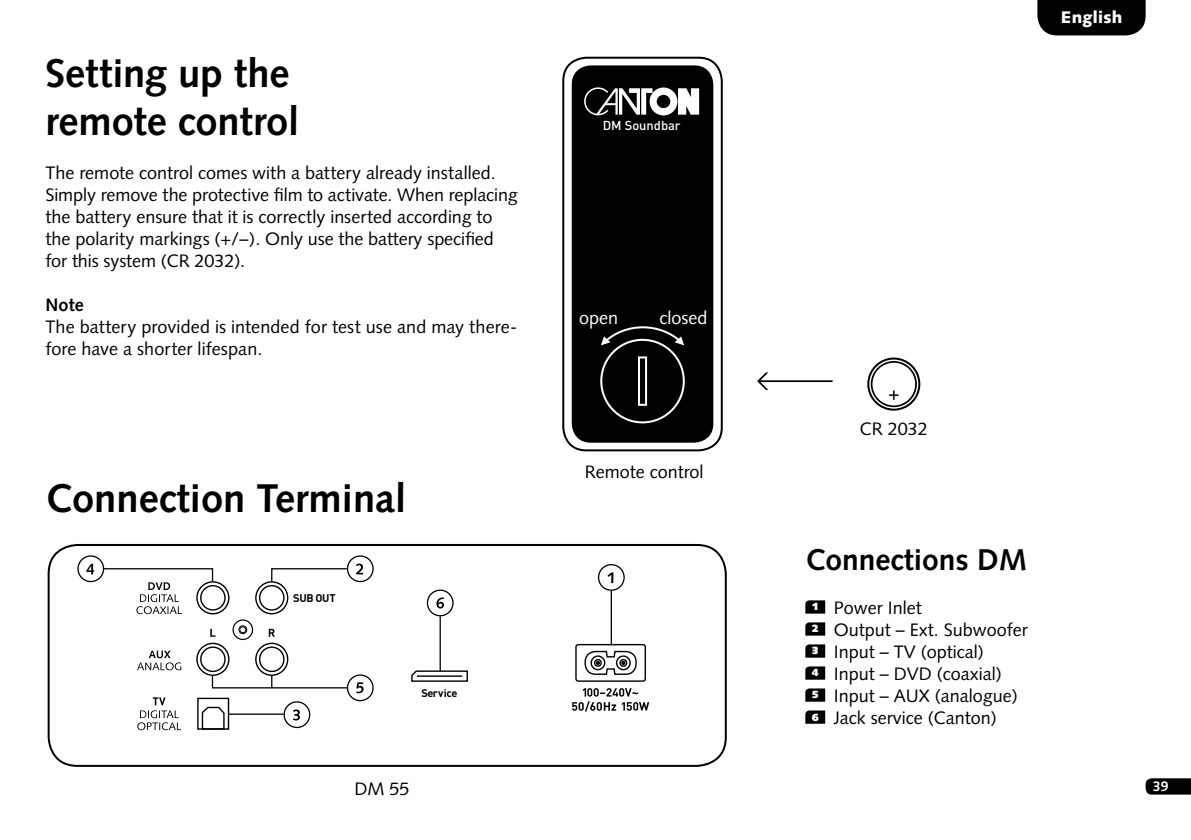
<style>
.page{position:relative;width:1191px;height:840px;background:#fff}
.page>*{position:absolute;margin:0;border:0;box-sizing:border-box;transform-origin:0 0}
.t1{font:700 40px/48px "Syntax";color:#000}
.t2{font:700 30px "Syntax";color:#000}
.t3{font:18px/22px "Syntax";color:#000}
.t4{font:18px "Syntax";color:#fff}
.t5{font:700 18px "Syntax";color:#000}
.t6{font:900 16.8px "Syntax";letter-spacing:.025em;color:#fff}
.t7{font:700 14px "Syntax";color:#fff}
.t8{font:500 12.8px "DIN";color:#fff}
.t9{font:700 11px "DIN";letter-spacing:-.03em;color:#000}
</style>
<div class="page">
<svg style="left:1145px;top:778px;width:46px;height:16px"></svg>
<div style="left:48px;top:543px;width:679px;height:223px;border:2px solid #000;border-radius:29px"></div>
<div style="left:427px;top:589px;width:26px;height:27px;border:1px solid #000;border-radius:50%"></div>
<svg style="left:436px;top:597px;width:8px;height:11px"></svg>
<svg style="left:805px;top:600px;width:20px;height:13px"></svg>
<svg style="left:805px;top:622px;width:20px;height:13px"></svg>
<svg style="left:805px;top:644px;width:20px;height:13px"></svg>
<svg style="left:805px;top:666px;width:20px;height:13px"></svg>
<svg style="left:805px;top:688px;width:20px;height:13px"></svg>
<svg style="left:805px;top:710px;width:20px;height:13px"></svg>
<svg style="left:572px;top:688px;width:77px;height:23px"></svg>
<div style="left:575px;top:643px;width:71px;height:38px;border:1px solid #000;border-radius:2px"></div>
<svg style="left:584px;top:650px;width:53px;height:25px"></svg>
<div style="left:200px;top:646px;width:26px;height:25px;border:1px solid #000;border-radius:50%"></div>
<div style="left:196px;top:642px;width:33px;height:33px;border:1px solid #000;border-radius:50%"></div>
<div style="left:200px;top:584px;width:26px;height:26px;border:1px solid #000;border-radius:50%"></div>
<div style="left:196px;top:581px;width:33px;height:33px;border:1px solid #000;border-radius:50%"></div>
<div style="left:259px;top:646px;width:25px;height:25px;border:1px solid #000;border-radius:50%"></div>
<div style="left:255px;top:642px;width:33px;height:33px;border:1px solid #000;border-radius:50%"></div>
<div style="left:259px;top:584px;width:25px;height:26px;border:1px solid #000;border-radius:50%"></div>
<div style="left:255px;top:581px;width:33px;height:33px;border:1px solid #000;border-radius:50%"></div>
<svg style="left:210px;top:628px;width:5px;height:8px"></svg>
<svg style="left:269px;top:628px;width:6px;height:8px"></svg>
<div style="left:197px;top:697px;width:32px;height:32px;border:1px solid #000"></div>
<svg style="left:411px;top:670px;width:57px;height:12px"></svg>
<hr style="left:417px;top:675px;width:45px;height:1px;background:#000">
<div style="left:562px;top:57px;width:161px;height:394px;border:2px solid #000;border-radius:23px"></div>
<div style="left:573px;top:67px;width:139px;height:374px;background:#000;border-radius:18px"></div>
<div style="left:572px;top:65px;width:141px;height:377px;border:3px solid #000;border-radius:18px"></div>
<svg style="left:598px;top:564px;width:26px;height:26px"></svg>
<div style="left:598px;top:563px;width:27px;height:27px;border:1px solid #000;border-radius:50%"></div>
<svg style="left:607px;top:572px;width:6px;height:10px"></svg>
<hr style="left:610px;top:590px;width:2px;height:55px;background:#000">
<hr style="left:439px;top:616px;width:2px;height:54px;background:#000">
<hr style="left:229px;top:713px;width:54px;height:1px;background:#000">
<svg style="left:284px;top:701px;width:26px;height:26px"></svg>
<div style="left:283px;top:700px;width:27px;height:27px;border:1px solid #000;border-radius:50%"></div>
<svg style="left:293px;top:709px;width:7px;height:11px"></svg>
<svg style="left:137px;top:697px;width:42px;height:32px"></svg>
<svg style="left:137px;top:650px;width:44px;height:20px"></svg>
<svg style="left:201px;top:706px;width:24px;height:24px"></svg>
<div style="left:232px;top:619px;width:21px;height:20px;border:1px solid #000;border-radius:50%"></div>
<div style="left:239px;top:625px;width:8px;height:8px;border:1px solid #000;border-radius:50%"></div>
<svg style="left:240px;top:626px;width:6px;height:6px"></svg>
<svg style="left:347px;top:555px;width:26px;height:26px"></svg>
<div style="left:347px;top:555px;width:27px;height:27px;border:1px solid #000;border-radius:50%"></div>
<svg style="left:356px;top:563px;width:7px;height:11px"></svg>
<svg style="left:270px;top:567px;width:78px;height:15px"></svg>
<svg style="left:102px;top:567px;width:112px;height:46px"></svg>
<svg style="left:78px;top:555px;width:26px;height:26px"></svg>
<div style="left:77px;top:555px;width:27px;height:27px;border:1px solid #000;border-radius:50%"></div>
<svg style="left:86px;top:563px;width:8px;height:11px"></svg>
<svg style="left:347px;top:674px;width:26px;height:26px"></svg>
<div style="left:347px;top:674px;width:27px;height:26px;border:1px solid #000;border-radius:50%"></div>
<svg style="left:356px;top:682px;width:7px;height:11px"></svg>
<div style="left:1037px;top:0;width:108px;height:35px;background:#000"></div>
<div style="left:867px;top:357px;width:53px;height:53px;border:2px solid #000;border-radius:50%"></div>
<div style="left:870px;top:361px;width:47px;height:46px;border:2px solid #000;border-radius:50%"></div>
<svg style="left:889px;top:390px;width:9px;height:9px"></svg>
<svg style="left:757px;top:372px;width:75px;height:17px"></svg>
<svg style="left:584px;top:87px;width:115px;height:28px"></svg>
<svg style="left:211px;top:673px;width:138px;height:15px"></svg>
<div style="left:600px;top:338px;width:85px;height:85px;border:2px solid #fff;border-radius:50%"></div>
<div style="left:638px;top:356px;width:9px;height:49px;border:2px solid #fff"></div>
<svg style="left:601px;top:326px;width:83px;height:19px"></svg>
<h1 class="t1" style="left:45px;top:49px;width:255px">Setting up the remote control</h1>
<p class="t3" style="left:45px;top:161px;width:474px">The remote control comes with a battery already installed.<br>Simply remove the protective film to activate. When replacing the battery ensure that it is correctly inserted according to the polarity markings (+/–). Only use the battery specified for this system (CR 2032).</p>
<p class="t5" style="left:45px;top:294px;width:40px">Note</p>
<p class="t3" style="left:45px;top:315px;width:473px">The battery provided is intended for test use and may there&shy;fore have a shorter lifespan.</p>
<h1 class="t1" style="left:45px;top:474px;width:362px">Connection Terminal</h1>
<p class="t9" style="left:293px;top:591px;width:44px">SUB OUT</p>
<p class="t9" style="left:421px;top:685px;width:38px">Service</p>
<p class="t3" style="left:354px;top:777px;width:57px">DM 55</p>
<p class="t8" style="left:603px;top:117px;width:79px">DM Soundbar</p>
<p class="t4" style="left:579px;top:307px;width:41px">open</p>
<p class="t4" style="left:659px;top:307px;width:50px">closed</p>
<p class="t3" style="left:585px;top:461px;width:120px">Remote control</p>
<p class="t6" style="left:1060px;top:7px;width:63px">English</p>
<p class="t3" style="left:859px;top:418px;width:70px">CR 2032</p>
<h2 class="t2" style="left:805px;top:541px;width:223px">Connections DM</h2>
<p class="t3" style="left:811px;top:596px;width:217px"><sup>1</sup> Power I nlet<br><sup>2</sup> Output – Ext. Subwoofer<br><sup>3</sup> I nput – TV (optical)<br><sup>4</sup> I nput – DVD (coaxial)<br><sup>5</sup> I nput – AUX (analogue)<br><sup>6</sup> Jack service (Canton)</p>
<p class="t7" style="left:1153px;top:778px;width:17px">39</p>
</div>
